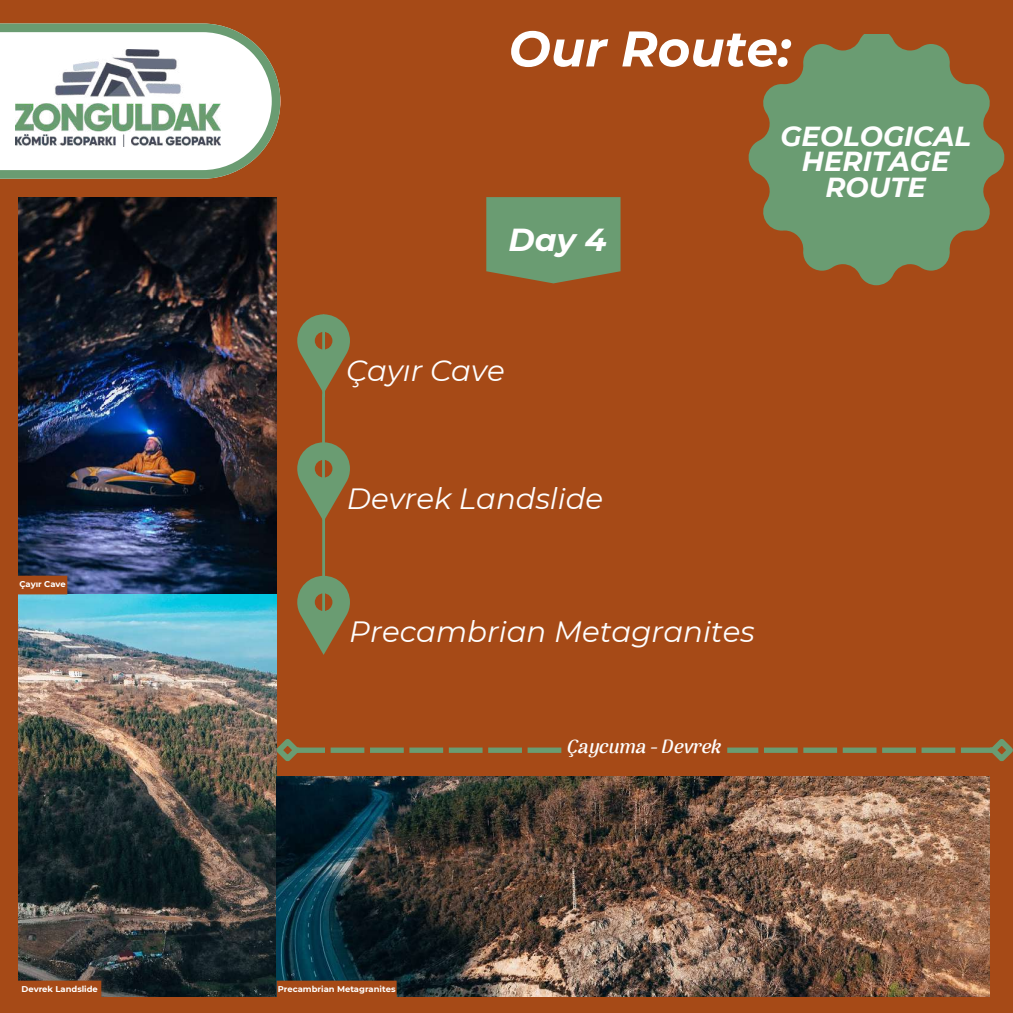
<style>
.page{position:relative;width:1013px;height:1013px;background:#fff}
.page>*{position:absolute;margin:0;border:0;box-sizing:border-box;transform-origin:0 0}
.t1{font:italic 700 50px "Montserrat";color:#fff}
.t2{font:italic 700 31.75px "Montserrat";color:#fff}
.t3{font:italic 29.25px "Montserrat";color:#fefefe}
.t4{font:italic 700 27.5px/25.2px "Montserrat";color:#fefefe;text-align:center}
.t5{font:18.75px "CA Generated";color:#fefefe}
.t6{font:700 8.38px "Montserrat";color:#fff}
</style>
<div class="page">
<div style="left:0;top:0;width:1012px;height:1012px;background:#a64a17"></div>
<svg style="left:297px;top:314px;width:53px;height:340px"></svg>
<svg style="left:486px;top:197px;width:134px;height:86px;background:#6e966b"></svg>
<svg style="left:748px;top:34px;width:256px;height:251px;fill:#6a9c72"></svg>
<img style="left:18px;top:197px;width:259px;height:799px">
<img style="left:277px;top:776px;width:712px;height:220px">
<svg style="left:276px;top:739px;width:736px;height:22px"></svg>
<svg style="left:0;top:23px;width:281px;height:156px;background:#d2d3c4"></svg>
<img style="left:16px;top:50px;width:204px;height:96px">
<div style="left:16px;top:575px;width:51px;height:19px;background:#a64a17"></div>
<div style="left:16px;top:980px;width:85px;height:19px;background:#a64a17"></div>
<div style="left:277px;top:980px;width:119px;height:19px;background:#a64a17"></div>
<h1 class="t1" style="left:508px;top:18px;width:284px">Our Route:</h1>
<p class="t6" style="left:19px;top:579px;width:48px">Çayır Cave</p>
<p class="t2" style="left:508px;top:220px;width:99px">Day 4</p>
<p class="t3" style="left:346px;top:352px;width:160px">Çayır Cave</p>
<p class="t3" style="left:347px;top:480px;width:258px">Devrek Landslide</p>
<p class="t4" style="left:780px;top:124px;width:192px">GEOLOGICAL<br>HERITAGE<br>ROUTE</p>
<p class="t3" style="left:349px;top:614px;width:407px">Precambrian Metagranites</p>
<p class="t5" style="left:567px;top:736px;width:156px">Çaycuma - Devrek</p>
<p class="t6" style="left:21px;top:984px;width:78px">Devrek Landslide</p>
<p class="t6" style="left:278px;top:984px;width:119px">Precambrian Metagranites</p>
</div>
